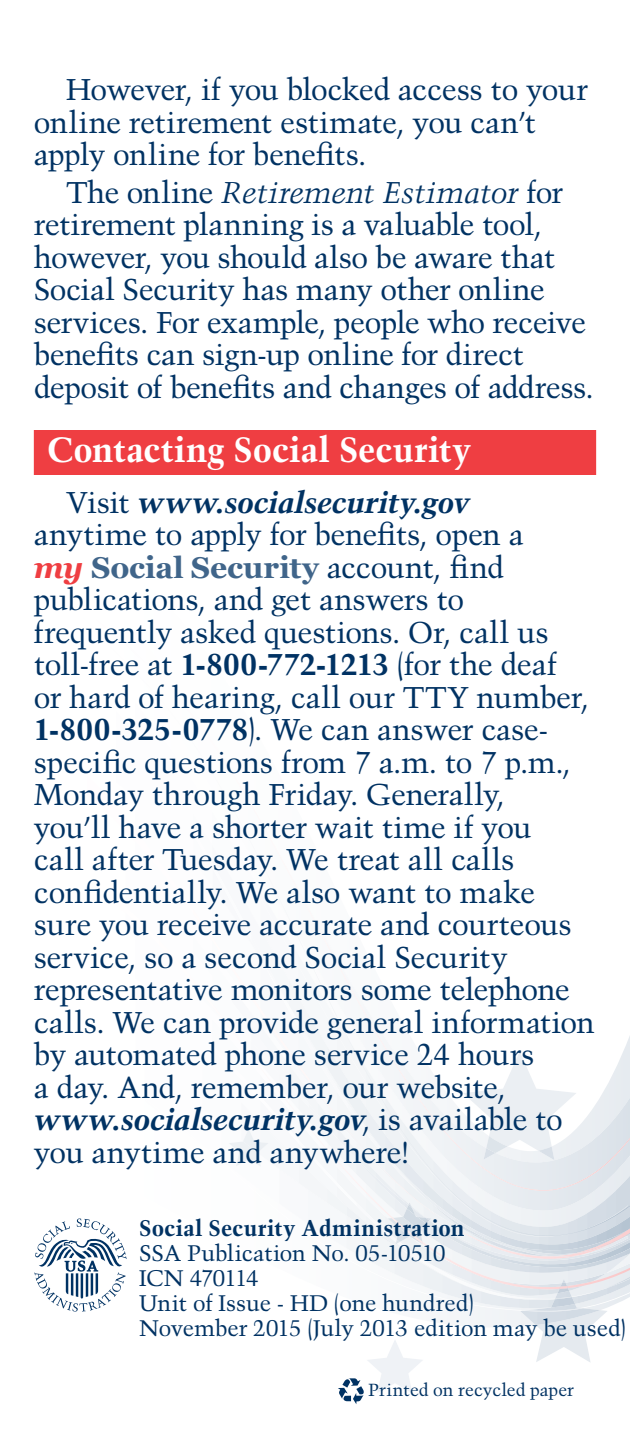
<style>
.page{position:relative;width:630px;height:1440px;background:#fff}
.page>*{position:absolute;margin:0;border:0;box-sizing:border-box;transform-origin:0 0}
.H1-1{font:700 35px "Trump Mediaeval";letter-spacing:-.005em;color:#fff}
.Paragraph{font:30px/32.5px "Trump Mediaeval";letter-spacing:-.02em;color:#003263}
.Pub_Info{font:22.5px "Trump Mediaeval";letter-spacing:-.01em;color:#003263}
.Pub_Info-2{font:700 22.5px "Trump Mediaeval";letter-spacing:.01em;color:#003263}
.Pub_Info-3{font:22.5px "Trump Mediaeval";letter-spacing:-.05em;color:#003263}
.t1{font:17.5px "Trump Mediaeval";letter-spacing:.005em;color:#003263}
.s1{font-style:italic}
.s2{font-weight:700;font-style:italic}
.s3{font-family:"Georgia";font-weight:700;font-style:italic;color:#ef3e42}
.s4{font-family:"Georgia";font-weight:700;color:#40658a}
.s5{font-weight:700}
</style>
<div class="page">
<svg style="left:78px;top:1024px;width:552px;height:288px"></svg>
<img style="left:229px;top:1141px;width:32px;height:26px">
<img style="left:243px;top:1129px;width:26px;height:24px">
<svg style="left:536px;top:1310px;width:72px;height:52px"></svg>
<img style="left:520px;top:1291px;width:80px;height:34px">
<img style="left:551px;top:1297px;width:24px;height:10px">
<svg style="left:555px;top:1279px;width:46px;height:20px"></svg>
<img style="left:523px;top:1308px;width:60px;height:4px">
<img style="left:388px;top:1218px;width:4px;height:26px">
<img style="left:423px;top:1223px;width:6px;height:21px">
<img style="left:409px;top:1203px;width:23px;height:17px">
<img style="left:407px;top:1205px;width:22px;height:18px">
<img style="left:403px;top:1209px;width:23px;height:21px">
<img style="left:408px;top:1204px;width:21px;height:16px">
<img style="left:392px;top:1218px;width:31px;height:26px">
<svg style="left:396px;top:1240px;width:4px;height:3px"></svg>
<div style="left:34px;top:430px;width:562px;height:45px;background:#ef3e42"></div>
<svg style="left:34px;top:1219px;width:93px;height:93px"></svg>
<svg style="left:338px;top:1341px;width:84px;height:63px"></svg>
<p class="Paragraph" style="left:34px;top:73px;width:556px;text-indent:32px">However, if you blocked access to your online retirement estimate, you can’t apply online for benefits.</p>
<p class="Paragraph" style="left:34px;top:176px;width:562px;text-indent:32px">The online <span class="s1">Retirement Estimator</span> for retirement planning is a valuable tool, however, you should also be aware that Social Security has many other online services. For example, people who receive benefits can sign-up online for direct deposit of benefits and changes of address.</p>
<h1 class="H1-1" style="left:46px;top:428px;width:427px">Contacting Social Security</h1>
<p class="Paragraph" style="left:34px;top:486px;width:562px;text-indent:32px">Visit <span class="s2">www.socialsecurity.gov<br></span>anytime to apply for benefits, open a<br><span class="s3">my</span> <span class="s4">Social Security</span> account, find publications, and get answers to frequently asked questions. Or, call us toll-free at <span class="s5">1-800-772-1213</span> (for the deaf<br>or hard of hearing, call our TTY number, <span class="s5">1-800-325-0778</span>). We can answer case&shy;specific questions from 7 a.m. to 7 p.m., Monday through Friday. Generally,<br>you’ll have a shorter wait time if you<br>call after Tuesday. We treat all calls confidentially. We also want to make sure you receive accurate and courteous service, so a second Social Security representative monitors some telephone calls. We can provide general information by automated phone service 24 hours<br>a day. And, remember, our website, <span class="s2">www.socialsecurity.gov</span>, is available to you anytime and anywhere!</p>
<p class="Pub_Info-2" style="left:139px;top:1214px;width:327px">Social Security Administration</p>
<p class="Pub_Info" style="left:139px;top:1239px;width:308px">SSA Publication No. 05-10510</p>
<p class="Pub_Info-3" style="left:139px;top:1264px;width:121px">ICN 470114</p>
<p class="Pub_Info" style="left:139px;top:1289px;width:336px">Unit of Issue - HD (one hundred)</p>
<p class="Pub_Info" style="left:139px;top:1314px;width:489px">November 2015 (July 2013 edition may be used)</p>
<p class="t1" style="left:368px;top:1380px;width:207px">Printed on recycled paper</p>
</div>
